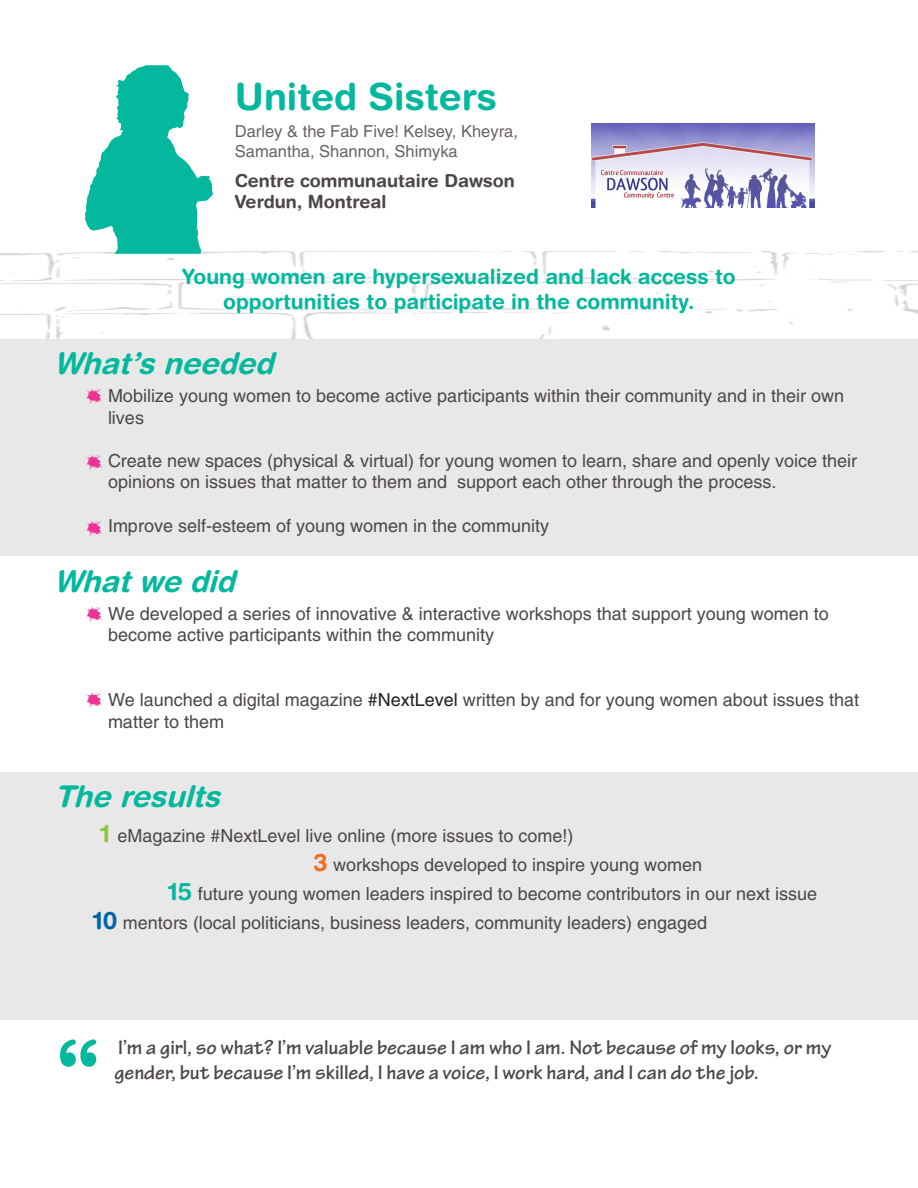
<style>
.page{position:relative;width:918px;height:1188px;background:#fff}
.page>*{position:absolute;margin:0;border:0;box-sizing:border-box;transform-origin:0 0}
.t1{font:700 90px "Helvetica Rounded LT";color:#03b89d}
.t2{font:700 37.5px "Helvetica Rounded LT Std";color:#03b89d}
.t3{font:italic 700 30px "Helvetica Rounded LT Std";color:#03b89d}
.t4{font:700 21px/25.2px "Tekton Pro";color:#4c4746}
.t5{font:700 21px/25.2px "Helvetica Rounded LT Std";color:#03b89d;text-align:center}
.t6{font:18px/21.6px "Helvetica";color:#4c4746}
.t7{font:700 18px "Helvetica Rounded LT";color:#4c4746}
.t8{font:16.5px/19.8px "Helvetica";color:#696362}
.s1{color:#231f20}
.s2{font-family:"Helvetica Rounded LT";font-weight:700;font-size:24px;color:#8bc63e}
.s3{font-family:"Helvetica Rounded LT";font-weight:700;font-size:24px;color:#f36c21}
.s4{font-family:"Helvetica Rounded LT";font-weight:700;font-size:24px;color:#03b89d}
.s5{font-family:"Helvetica Rounded LT";font-weight:700;font-size:24px;color:#0065a4}
</style>
<div class="page">
<img style="left:0;top:252px;width:918px;height:87px">
<div style="left:0;top:340px;width:918px;height:216px;background:#e9e8e8"></div>
<div style="left:0;top:772px;width:918px;height:248px;background:#e9e8e8"></div>
<svg style="left:86px;top:388px;width:16px;height:16px"></svg>
<svg style="left:86px;top:454px;width:16px;height:16px"></svg>
<svg style="left:86px;top:520px;width:16px;height:16px"></svg>
<svg style="left:86px;top:606px;width:16px;height:16px"></svg>
<svg style="left:86px;top:692px;width:16px;height:16px"></svg>
<img style="left:592px;top:123px;width:222px;height:85px">
<img style="left:86px;top:66px;width:126px;height:187px">
<p class="t2" style="left:235px;top:74px;width:264px">United Sisters</p>
<p class="t8" style="left:235px;top:121px;width:285px">Darley &amp; the Fab Five! Kelsey, Kheyra,<br>Samantha, Shannon, Shimyka</p>
<p class="t7" style="left:235px;top:169px;width:281px">Centre communautaire Dawson</p>
<p class="t7" style="left:235px;top:191px;width:153px">Verdun, Montreal</p>
<p class="t5" style="left:182px;top:263px;width:555px">Young women are hypersexualized and lack access to opportunities to participate in the community.</p>
<p class="t3" style="left:54px;top:345px;width:230px">What’sneeded</p>
<p class="t6" style="left:108px;top:385px;width:738px">Mobilize young women to become active participants within their community and in their own lives</p>
<p class="t6" style="left:108px;top:450px;width:751px">Create new spaces (physical &amp; virtual) for young women to learn, share and openly voice their opinions on issues that matter to them and support each other through the process.</p>
<p class="t6" style="left:108px;top:514px;width:443px">Improve self-esteem of young women in the community</p>
<p class="t3" style="left:54px;top:563px;width:192px">Whatwe did</p>
<p class="t6" style="left:108px;top:603px;width:723px">We developed a series of innovative &amp; interactive workshops that support young women to become active participants within the community</p>
<p class="t6" style="left:108px;top:689px;width:753px">We launched a digital magazine <span class="s1">#NextLevel</span> written by and for young women about issues that matter to them</p>
<p class="t3" style="left:54px;top:778px;width:177px">The results</p>
<p class="t6" style="left:100px;top:825px;width:475px"><span class="s2">1</span> eMagazine #NextLevel live online (more issues to come!)</p>
<p class="t6" style="left:313px;top:854px;width:390px"><span class="s3">3</span> workshops developed to inspire young women</p>
<p class="t6" style="left:168px;top:883px;width:650px"><span class="s4">15</span> future young women leaders inspired to become contributors in our next issue</p>
<p class="t6" style="left:93px;top:912px;width:616px"><span class="s5">10</span> mentors (local politicians, business leaders, community leaders) engaged</p>
<p class="t1" style="left:54px;top:1019px;width:50px">“</p>
<p class="t4" style="left:114px;top:1035px;width:718px">I’m a girl, so what? I’m valuable because I am who I am. Not because of my looks, or my gender, but because I’m skilled, I have a voice, I work hard, and I can do the job.</p>
</div>
